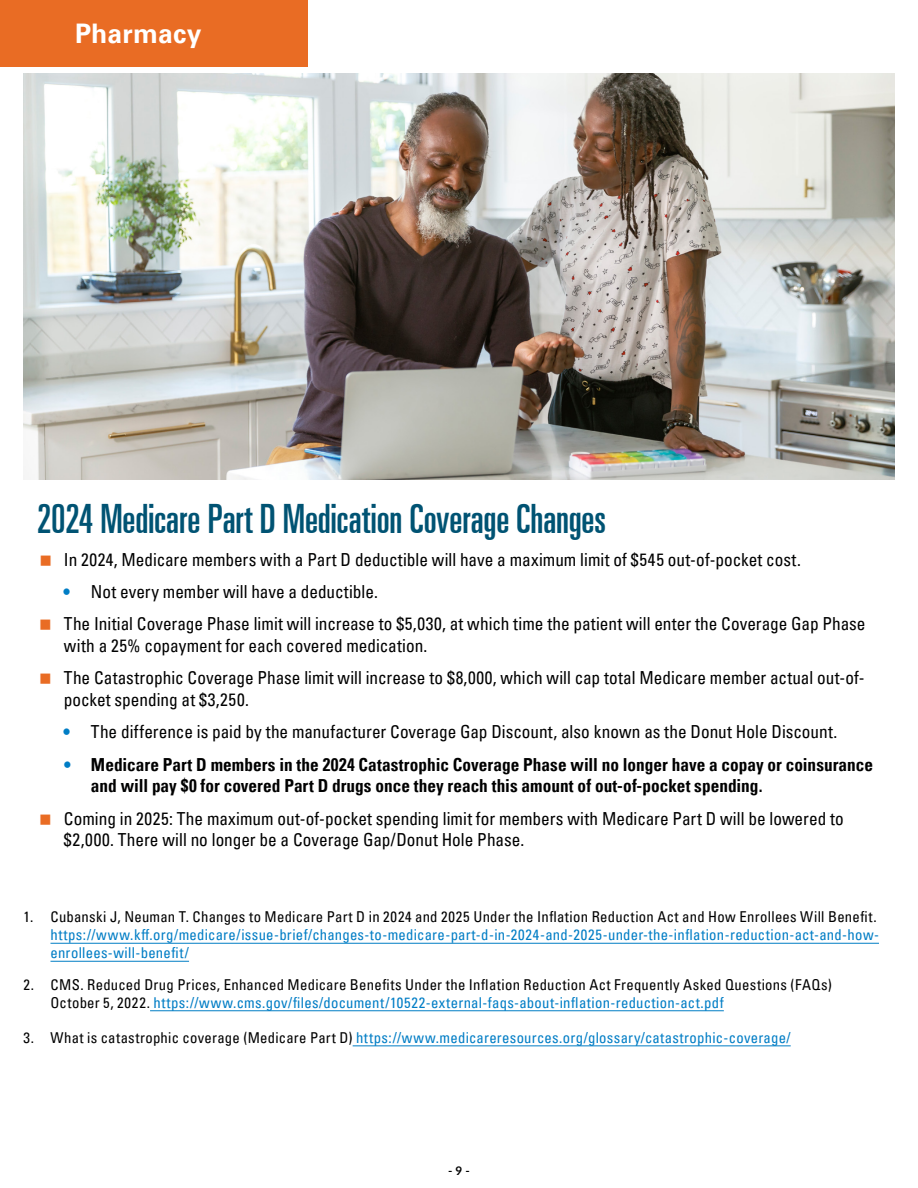
<style>
.page{position:relative;width:918px;height:1188px;background:#fff}
.page>*{position:absolute;margin:0;border:0;box-sizing:border-box;transform-origin:0 0}
.t1{font:40.5px "Univers LT Pro Ult Cond";letter-spacing:-.005em;color:#005373;scale:.96 1}
.t2{font:700 27px "Univers LT Pro 65";letter-spacing:.01em;color:#fff}
.t3{font:condensed 18px/32.4px "Univers LT Pro";color:#000101;scale:.96 1}
.t4{font:700 condensed 18px/21.6px "Univers LT Pro";color:#000101;scale:.96 1}
.t5{font:condensed 15px/18px "Univers LT Pro";letter-spacing:.02em;color:#000}
.t6{font:condensed 15px/18px "Univers LT Pro";letter-spacing:.02em;color:#007dc5}
.t7{font:700 12px "Lato";color:#000}
.s1{color:#007dc5}
.s2{color:#000}
</style>
<div class="page">
<div style="left:0;top:0;width:308px;height:66px;background:#e96c24"></div>
<img style="left:24px;top:73px;width:870px;height:407px">
<hr style="left:51px;top:943px;width:828px;height:1px;background:#007dc5">
<hr style="left:51px;top:961px;width:138px;height:1px;background:#007dc5">
<hr style="left:150px;top:1010px;width:574px;height:1px;background:#007dc5">
<hr style="left:353px;top:1045px;width:438px;height:1px;background:#007dc5">
<h2 class="t2" style="left:75px;top:14px;width:128px">Pharmacy</h2>
<h1 class="t1" style="left:37px;top:491px;width:594px">2024 Medicare Part D Medication Coverage Changes</h1>
<p class="t3" style="left:64px;top:542px;width:769px">In 2024, Medicare members with a Part D deductible will have a maximum limit of $545 out-of-pocket cost.</p>
<p class="t3" style="left:64px;top:575px;width:836px"><span class="s1">•</span> Not every member will have a deductible.<br>The Initial Coverage Phase limit will increase to $5,030, at which time the patient will enter the Coverage Gap Phase</p>
<p class="t3" style="left:64px;top:629px;width:836px">with a 25% copayment for each covered medication.<br>The Catastrophic Coverage Phase limit will increase to $8,000, which will cap total Medicare member actual out-of-</p>
<p class="t3" style="left:64px;top:683px;width:194px">pocket spending at $3,250.</p>
<p class="t3" style="left:64px;top:715px;width:807px"><span class="s1">•</span> The difference is paid by the manufacturer Coverage Gap Discount, also known as the Donut Hole Discount.</p>
<p class="t4" style="left:91px;top:753px;width:816px;text-indent:-27px"><span class="s1">•</span> Medicare Part D members in the 2024 Catastrophic Coverage Phase will no longer have a copay or coinsurance and will pay $0 for covered Part D drugs once they reach this amount of out-of-pocket spending.</p>
<p class="t3" style="left:64px;top:807px;width:814px;line-height:21.6px">Coming in 2025: The maximum out-of-pocket spending limit for members with Medicare Part D will be lowered to $2,000. There will no longer be a Coverage Gap/Donut Hole Phase.</p>
<p class="t5" style="left:24px;top:908px;width:855px">1. Cubanski J, Neuman T. Changes to Medicare Part D in 2024 and 2025 Under the Inflation Reduction Act and How Enrollees Will Benefit.</p>
<p class="t6" style="left:51px;top:926px;width:830px">https://www.kff.org/medicare/issue-brief/changes-to-medicare-part-d-in-2024-and-2025-under-the-inflation-reduction-act-and-how&shy;enrollees-will-benefit/</p>
<p class="t5" style="left:51px;top:975px;width:783px;text-indent:-27px">2. CMS. Reduced Drug Prices, Enhanced Medicare Benefits Under the Inflation Reduction Act Frequently Asked Questions (FAQs)<br>October 5, 2022. <span class="s1">https://www.cms.gov/files/document/10522-external-faqs-about-inflation-reduction-act.pdf</span></p>
<p class="t6" style="left:24px;top:1028px;width:769px"><span class="s2">3. What is catastrophic coverage (Medicare Part D)</span> https://www.medicareresources.org/glossary/catastrophic-coverage/</p>
<p class="t7" style="left:448px;top:1162px;width:23px">- 9 -</p>
</div>
